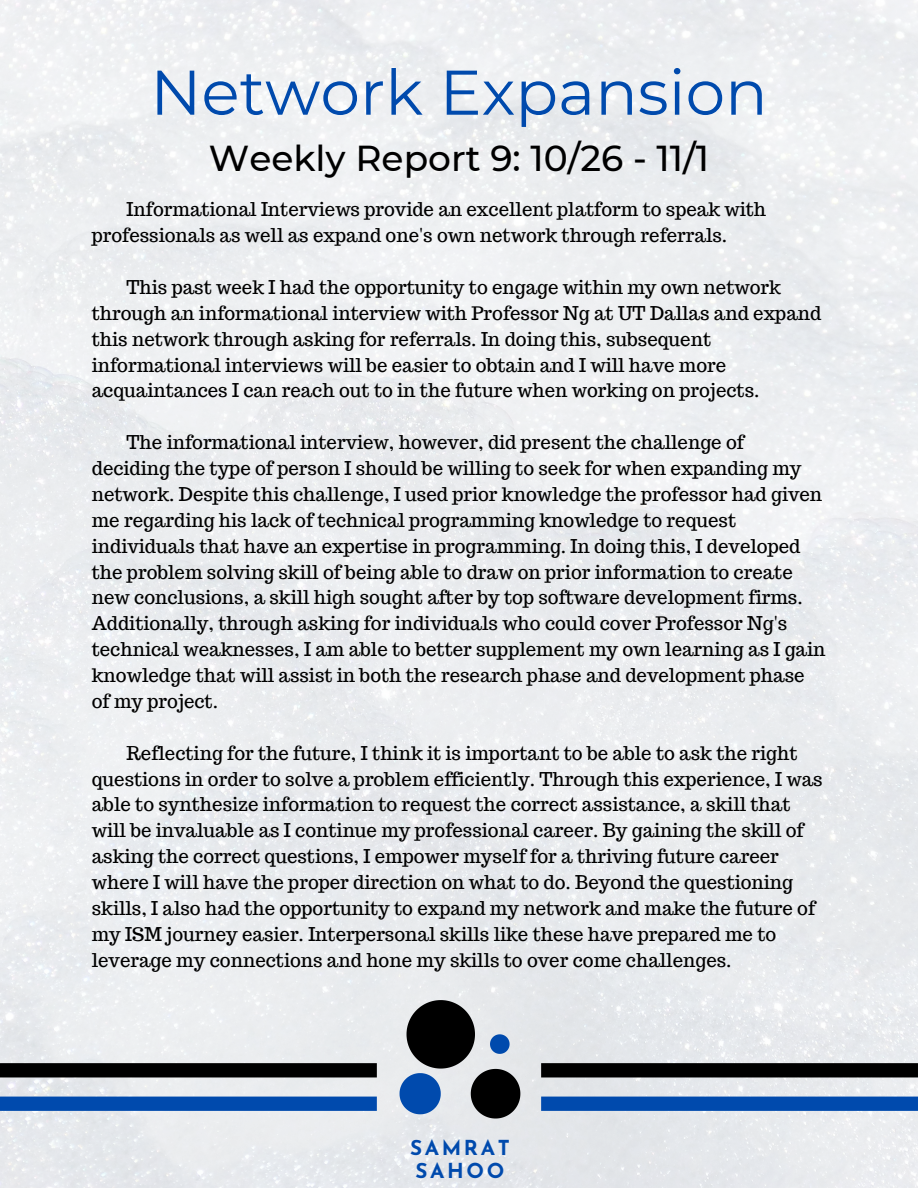
<style>
.page{position:relative;width:918px;height:1188px;background:#fff}
.page>*{position:absolute;margin:0;border:0;box-sizing:border-box;transform-origin:0 0}
.t1{font:63px "Montserrat";color:#004aad}
.t2{font:500 36px "Montserrat";color:#000}
.t3{font:700 20.7px/23.4px "Josefin Sans";letter-spacing:.125em;color:#004aad}
.t4{font:18.6px/25.8px "Trocchi";color:#000}
</style>
<div class="page">
<img style="left:0;top:0;width:918px;height:1188px">
<svg style="left:0;top:1063px;width:377px;height:14px;background:#020202"></svg>
<svg style="left:0;top:1097px;width:377px;height:14px;background:#014bad"></svg>
<svg style="left:541px;top:1063px;width:377px;height:14px;background:#020202"></svg>
<svg style="left:541px;top:1097px;width:377px;height:14px;background:#014bad"></svg>
<svg style="left:400px;top:1000px;width:120px;height:119px;background:#717b88"></svg>
<h1 class="t1" style="left:150px;top:54px;width:619px">Network Expansion</h1>
<h2 class="t2" style="left:209px;top:136px;width:502px">Weekly Report 9: 10/26 - 11/1</h2>
<p class="t4" style="left:92px;top:197px;width:676px;text-indent:35px">Informational Interviews provide an excellent platform to speak with professionals as well as expand one's own network through referrals.</p>
<p class="t4" style="left:92px;top:274px;width:731px;text-indent:35px">This past week I had the opportunity to engage within my own network through an informational interview with Professor Ng at UT Dallas and expand this network through asking for referrals. In doing this, subsequent informational interviews will be easier to obtain and I will have more acquaintances I can reach out to in the future when working on projects.</p>
<p class="t4" style="left:92px;top:429px;width:735px;text-indent:35px">The informational interview, however, did present the challenge of deciding the type of person I should be willing to seek for when expanding my network. Despite this challenge, I used prior knowledge the professor had given me regarding his lack of technical programming knowledge to request individuals that have an expertise in programming. In doing this, I developed the problem solving skill of being able to draw on prior information to create new conclusions, a skill high sought after by top software development firms.<br>Additionally, through asking for individuals who could cover Professor Ng's technical weaknesses, I am able to better supplement my own learning as I gain knowledge that will assist in both the research phase and development phase of my project.</p>
<p class="t4" style="left:92px;top:740px;width:732px;text-indent:35px">Reflecting for the future, I think it is important to be able to ask the right questions in order to solve a problem efficiently. Through this experience, I was able to synthesize information to request the correct assistance, a skill that will be invaluable as I continue my professional career. By gaining the skill of asking the correct questions, I empower myself for a thriving future career where I will have the proper direction on what to do. Beyond the questioning skills, I also had the opportunity to expand my network and make the future of my ISM journey easier. Interpersonal skills like these have prepared me to leverage my connections and hone my skills to over come challenges.</p>
<p class="t3" style="left:410px;top:1138px;width:101px">SAMRAT<br>SAHOO</p>
</div>
